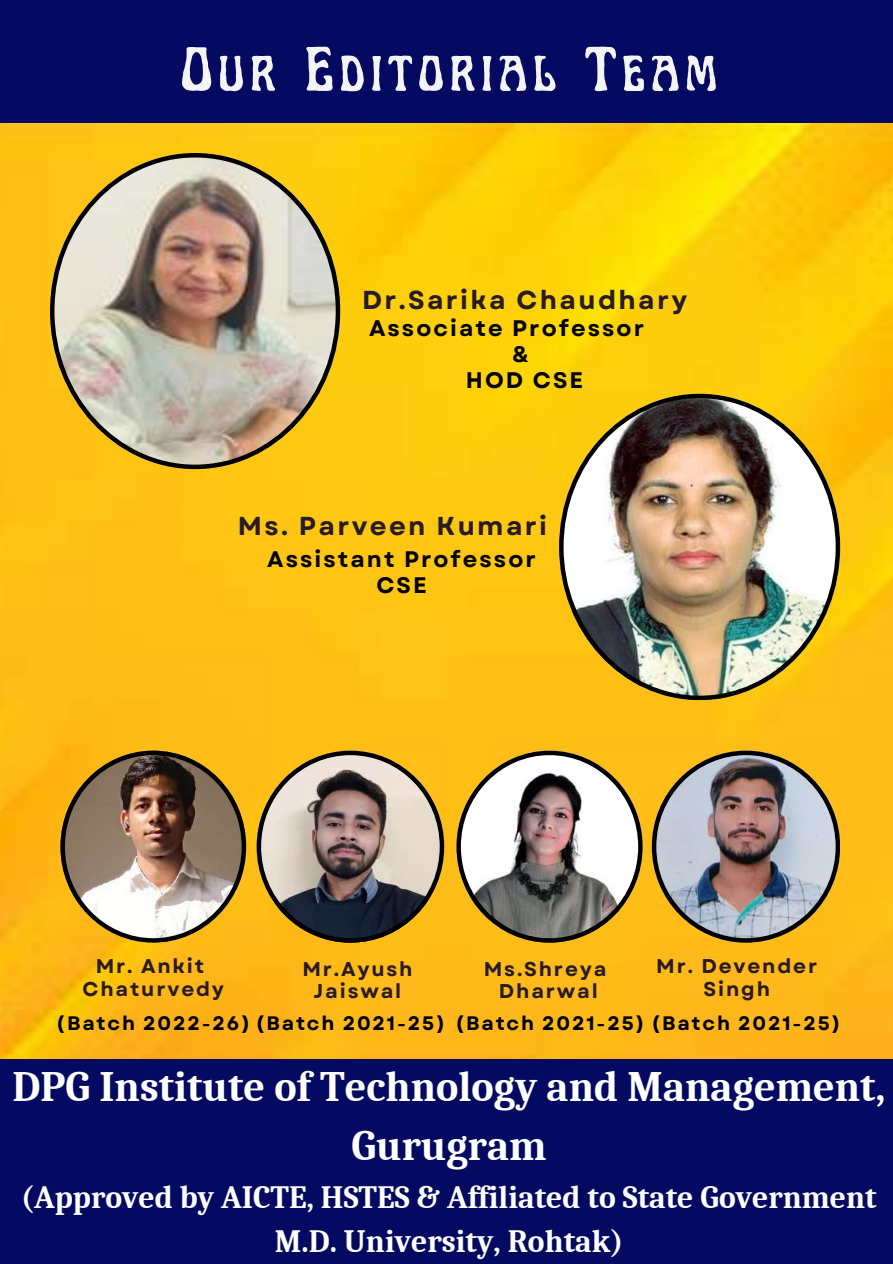
<style>
.page{position:relative;width:893px;height:1264px;background:#fff}
.page>*{position:absolute;margin:0;border:0;box-sizing:border-box;transform-origin:0 0}
.t1{font:63px "Art Nuvo";letter-spacing:.095em;color:#f4f4f4}
.t2{font:700 42.15px/58.7px "Caladea";color:#fff;text-align:center}
.t3{font:700 31.65px/44px "Caladea";color:#fff;text-align:center}
.t4{font:700 25.95px "Garet";letter-spacing:.095em;color:#291b25}
.t5{font:700 22.5px/25.8px "Garet";letter-spacing:.095em;color:#000;text-align:center}
.t6{font:700 19.95px/22.5px "Garet";letter-spacing:.095em;color:#291b25;text-align:center}
.t7{font:700 19.5px "Garet";letter-spacing:.095em;color:#000}
</style>
<div class="page">
<div style="left:0;top:0;width:892px;height:1263px;background:#040a61"></div>
<img style="left:0;top:124px;width:892px;height:934px">
<img style="left:50px;top:153px;width:290px;height:316px">
<img style="left:559px;top:394px;width:281px;height:306px">
<img style="left:60px;top:750px;width:186px;height:192px">
<svg style="left:256px;top:750px;width:188px;height:192px"></svg>
<svg style="left:456px;top:750px;width:186px;height:192px"></svg>
<img style="left:651px;top:750px;width:188px;height:192px">
<h1 class="t1" style="left:181px;top:43px;width:537px">Our Editorial Team</h1>
<p class="t4" style="left:362px;top:281px;width:326px">Dr.Sarika Chaudhary</p>
<p class="t5" style="left:369px;top:315px;width:276px">Associate Professor</p>
<p class="t5" style="left:512px;top:341px;width:18px">&amp;</p>
<p class="t5" style="left:466px;top:367px;width:119px">HOD CSE</p>
<p class="t4" style="left:238px;top:507px;width:310px">Ms. Parveen Kumari</p>
<p class="t5" style="left:267px;top:547px;width:270px">Assistant Professor<br>CSE</p>
<p class="t6" style="left:82px;top:955px;width:143px">Mr. Ankit<br>Chaturvedy</p>
<p class="t6" style="left:483px;top:957px;width:124px">Ms.Shreya<br>Dharwal</p>
<p class="t6" style="left:656px;top:955px;width:162px">Mr. Devender<br>Singh</p>
<p class="t6" style="left:302px;top:957px;width:112px">Mr.Ayush<br>Jaiswal</p>
<p class="t7" style="left:56px;top:1008px;width:785px">(Batch 2022-26) (Batch 2021-25) (Batch 2021-25) (Batch 2021-25)</p>
<h2 class="t2" style="left:13px;top:1057px;width:874px">DPG Institute of Technology and Management,<br>Gurugram</h2>
<p class="t3" style="left:21px;top:1175px;width:856px">(Approved by AICTE, HSTES &amp; Affiliated to State Government<br>M.D. University, Rohtak)</p>
</div>
